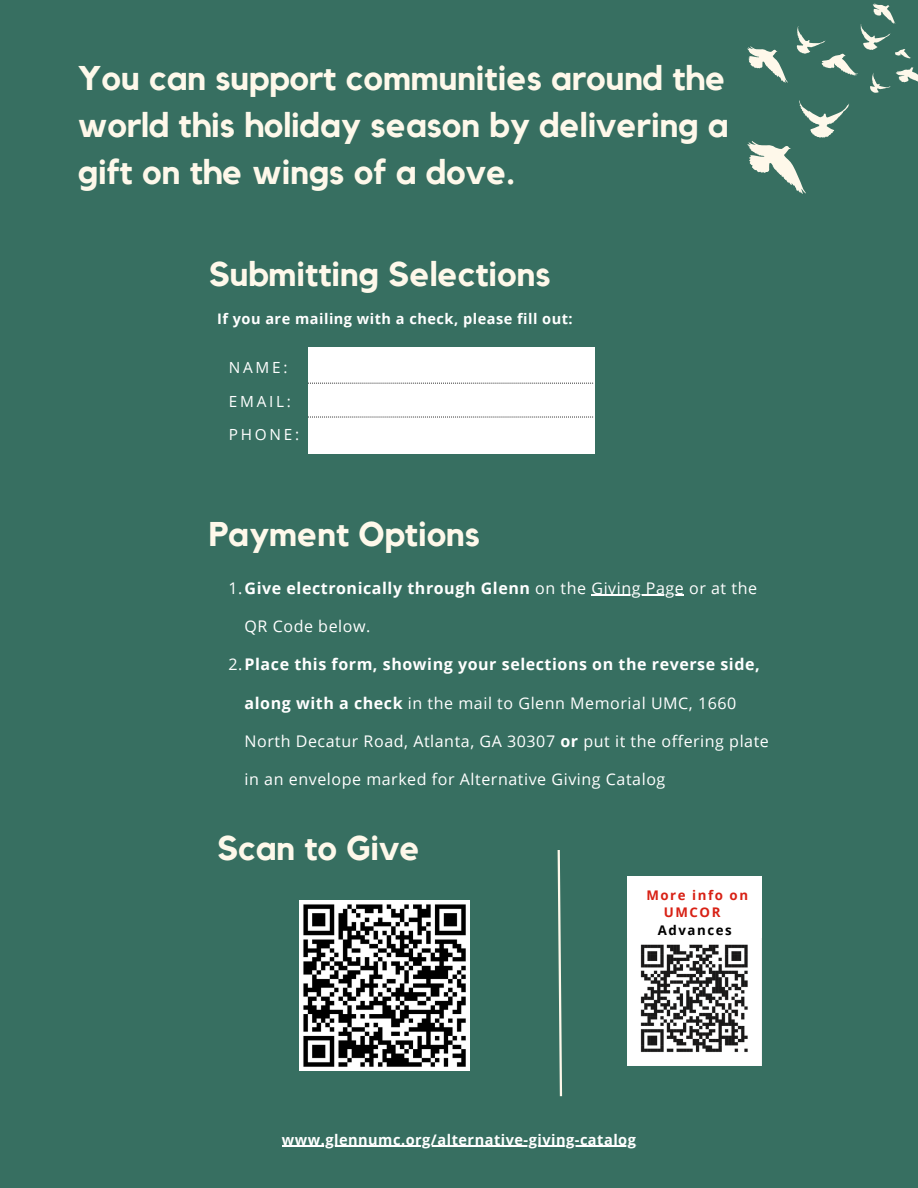
<style>
.page{position:relative;width:918px;height:1188px;background:#376f61}
.page>*{position:absolute;margin:0;border:0;box-sizing:border-box;transform-origin:0 0}
.t1{font:700 34.2px/47.2px "Kollektif";color:#fef8ea;text-align:justify}
.t2{font:16.05px "Open Sans";letter-spacing:.035em;color:#fff}
.t3{font:700 16.05px "Open Sans";letter-spacing:.035em;color:#fff}
.t4{font:15.3px "Open Sans";letter-spacing:.18em;color:#fff}
.t5{font:700 14.55px "Open Sans";letter-spacing:.035em;color:#fff}
.t6{font:700 13.35px/17.7px "Open Sans";letter-spacing:.115em;color:#d82115}
.t7{font:700 13.35px "Open Sans";letter-spacing:.12em;color:#000}
.s1{font-weight:400}
.s2{font-weight:700}
</style>
<div class="page">
<svg style="left:796px;top:3px;width:122px;height:90px"></svg>
<svg style="left:747px;top:100px;width:102px;height:94px"></svg>
<svg style="left:747px;top:46px;width:41px;height:37px"></svg>
<div style="left:308px;top:347px;width:287px;height:107px;background:#fff"></div>
<svg style="left:308px;top:383px;width:285px;height:1px"></svg>
<svg style="left:308px;top:417px;width:285px;height:1px"></svg>
<hr style="left:591px;top:595px;width:93px;height:1px;background:#fff">
<hr style="left:282px;top:1146px;width:354px;height:1px;background:#fff">
<img style="left:628px;top:938px;width:133px;height:128px">
<div style="left:628px;top:876px;width:134px;height:62px;background:#fff"></div>
<img style="left:299px;top:901px;width:170px;height:170px">
<svg style="left:557px;top:850px;width:6px;height:247px"></svg>
<p class="t1" style="left:78px;top:55px;width:652px">You can support communities around the world this holiday season by delivering a gift on the wings of a dove.</p>
<p class="t1" style="left:209px;top:252px;width:343px">Submitting Selections</p>
<p class="t5" style="left:217px;top:308px;width:357px">If you are mailing with a check, please fill out:</p>
<p class="t4" style="left:229px;top:357px;width:60px">NAME:</p>
<p class="t4" style="left:229px;top:390px;width:64px">EMAIL:</p>
<p class="t4" style="left:229px;top:424px;width:72px">PHONE:</p>
<p class="t1" style="left:209px;top:511px;width:273px">Payment Options</p>
<p class="t3" style="left:228px;top:577px;width:530px"><span class="s1">1.</span>Give electronically through Glenn <span class="s1">on the Giving Page or at the</span></p>
<p class="t2" style="left:245px;top:615px;width:127px">QR Code below.</p>
<p class="t3" style="left:228px;top:653px;width:533px"><span class="s1">2.</span>Place this form, showing your selections on the reverse side,</p>
<p class="t2" style="left:245px;top:691px;width:493px"><span class="s2">along with a check</span> in the mail to Glenn Memorial UMC, 1660</p>
<p class="t2" style="left:245px;top:730px;width:526px">North Decatur Road, Atlanta, GA 30307 <span class="s2">or</span> put it the offering plate</p>
<p class="t2" style="left:245px;top:768px;width:422px">in an envelope marked for Alternative Giving Catalog</p>
<p class="t1" style="left:217px;top:826px;width:204px">Scan to Give</p>
<p class="t6" style="left:664px;top:886px;width:86px;text-indent:-18px">More info on<br>UMCOR</p>
<p class="t7" style="left:658px;top:921px;width:76px">Advances</p>
<p class="t5" style="left:282px;top:1129px;width:355px">www.glennumc.org/alternative-giving-catalog</p>
</div>
